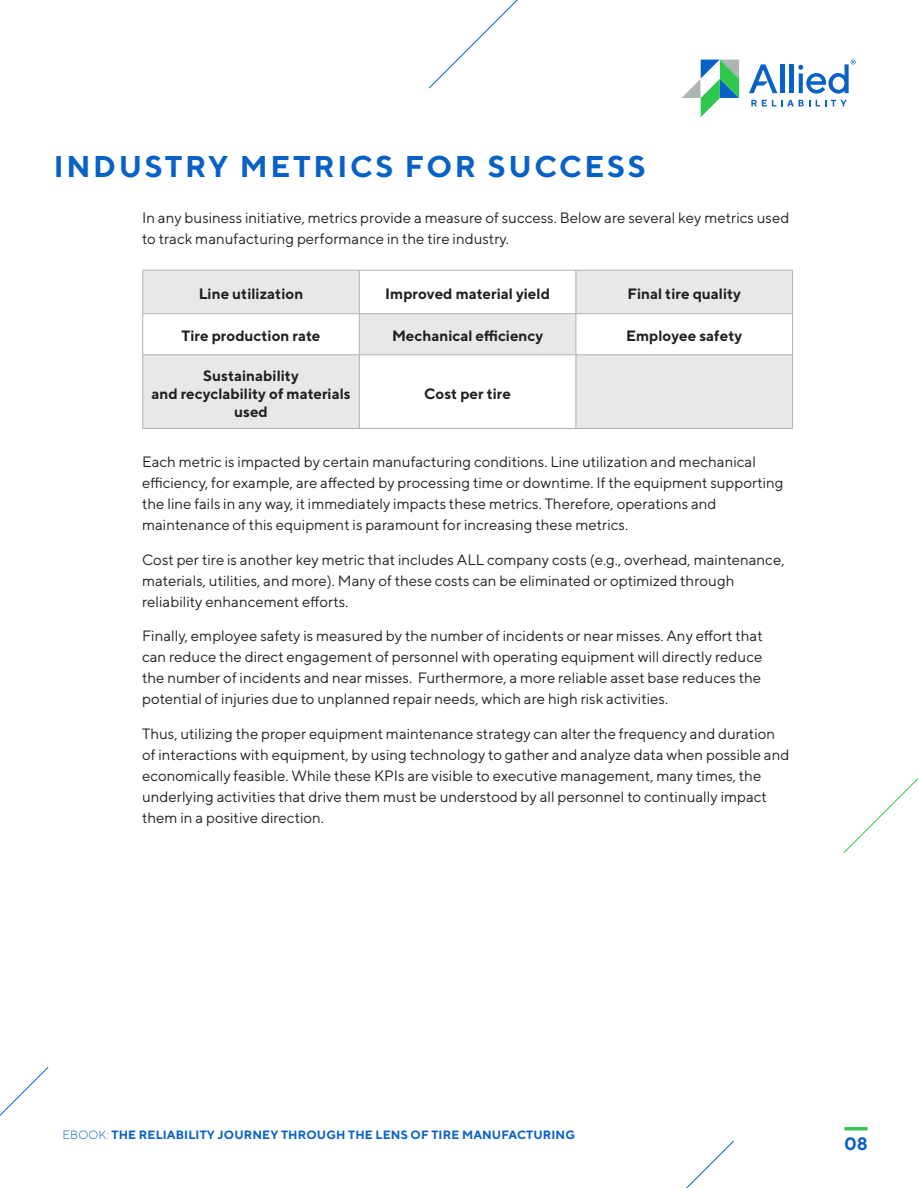
<style>
.page{position:relative;width:918px;height:1188px;background:#fff}
.page>*{position:absolute;margin:0;border:0;box-sizing:border-box;transform-origin:0 0}
.t1{font:700 30px "TT Norms";letter-spacing:.09em;color:#0861c7}
.t2{font:700 18px "TT Norms";color:#0861c7}
.t3{font:15px/21px "TT Norms";color:#231f20}
.t4{font:700 15px/18px "TT Norms";color:#231f20;text-align:center}
.t5{font:700 12px "TT Norms";letter-spacing:.01em;color:#0861c7}
.s1{font-weight:300}
</style>
<div class="page">
<svg style="left:681px;top:60px;width:58px;height:57px"></svg>
<svg style="left:751px;top:100px;width:59px;height:6px"></svg>
<svg style="left:816px;top:100px;width:31px;height:6px"></svg>
<div style="left:780px;top:64px;width:5px;height:29px;background:#0861c7"></div>
<hr style="left:790px;top:64px;width:4px;height:29px;background:#0861c7">
<svg style="left:749px;top:64px;width:28px;height:29px"></svg>
<svg style="left:798px;top:60px;width:58px;height:34px"></svg>
<svg style="left:428px;top:0;width:90px;height:89px"></svg>
<svg style="left:843px;top:778px;width:75px;height:75px"></svg>
<svg style="left:686px;top:1140px;width:48px;height:48px"></svg>
<hr style="left:845px;top:1127px;width:22px;height:3px;background:#2dc84d">
<svg style="left:0;top:1067px;width:49px;height:49px"></svg>
<svg style="left:143px;top:271px;width:649px;height:157px;fill:#e7e8e8"></svg>
<hr style="left:143px;top:270px;width:216px;height:1px;background:#b2b2b2">
<hr style="left:142px;top:270px;width:1px;height:44px;background:#b2b2b2">
<hr style="left:359px;top:270px;width:217px;height:1px;background:#b2b2b2">
<hr style="left:359px;top:270px;width:1px;height:44px;background:#b2b2b2">
<hr style="left:576px;top:270px;width:217px;height:1px;background:#b2b2b2">
<hr style="left:576px;top:270px;width:1px;height:44px;background:#b2b2b2">
<hr style="left:792px;top:270px;width:1px;height:44px;background:#b2b2b2">
<hr style="left:143px;top:313px;width:216px;height:1px;background:#b2b2b2">
<hr style="left:142px;top:314px;width:1px;height:41px;background:#b2b2b2">
<hr style="left:359px;top:313px;width:217px;height:1px;background:#b2b2b2">
<hr style="left:359px;top:314px;width:1px;height:41px;background:#b2b2b2">
<hr style="left:576px;top:313px;width:217px;height:1px;background:#b2b2b2">
<hr style="left:576px;top:314px;width:1px;height:41px;background:#b2b2b2">
<hr style="left:792px;top:314px;width:1px;height:41px;background:#b2b2b2">
<hr style="left:143px;top:355px;width:216px;height:1px;background:#b2b2b2">
<hr style="left:142px;top:355px;width:1px;height:73px;background:#b2b2b2">
<hr style="left:359px;top:355px;width:217px;height:1px;background:#b2b2b2">
<hr style="left:359px;top:355px;width:1px;height:73px;background:#b2b2b2">
<hr style="left:576px;top:355px;width:217px;height:1px;background:#b2b2b2">
<hr style="left:576px;top:355px;width:1px;height:73px;background:#b2b2b2">
<hr style="left:792px;top:355px;width:1px;height:73px;background:#b2b2b2">
<hr style="left:143px;top:428px;width:216px;height:1px;background:#b2b2b2">
<hr style="left:359px;top:428px;width:217px;height:1px;background:#b2b2b2">
<hr style="left:576px;top:428px;width:217px;height:1px;background:#b2b2b2">
<p class="t1" style="left:54px;top:148px;width:594px">INDUSTRY METRICS FOR SUCCESS</p>
<p class="t3" style="left:142px;top:207px;width:649px">In any business initiative, metrics provide a measure of success. Below are several key metrics used to track manufacturing performance in the tire industry.</p>
<p class="t4" style="left:199px;top:285px;width:106px">Line utilization</p>
<p class="t4" style="left:385px;top:285px;width:166px">Improved material yield</p>
<p class="t4" style="left:627px;top:285px;width:115px">Final tire quality</p>
<p class="t4" style="left:182px;top:327px;width:140px">Tire production rate</p>
<p class="t4" style="left:392px;top:327px;width:153px">Mechanical efficiency</p>
<p class="t4" style="left:626px;top:327px;width:118px">Employee safety</p>
<p class="t4" style="left:151px;top:366px;width:201px">Sustainability<br>and recyclability of materials used</p>
<p class="t4" style="left:424px;top:384px;width:88px">Cost per tire</p>
<p class="t3" style="left:142px;top:451px;width:643px">Each metric is impacted by certain manufacturing conditions. Line utilization and mechanical efficiency, for example, are affected by processing time or downtime. If the equipment supporting the line fails in any way, it immediately impacts these metrics. Therefore, operations and maintenance of this equipment is paramount for increasing these metrics.</p>
<p class="t3" style="left:142px;top:549px;width:644px">Cost per tire is another key metric that includes ALL company costs (e.g., overhead, maintenance, materials, utilities, and more). Many of these costs can be eliminated or optimized through reliability enhancement efforts.</p>
<p class="t3" style="left:142px;top:625px;width:622px;text-align:justify">Finally, employee safety is measured by the number of incidents or near misses. Any effort that can reduce the direct engagement of personnel with operating equipment will directly reduce the number of incidents and near misses. Furthermore, a more reliable asset base reduces the potential of injuries due to unplanned repair needs, which are high risk activities.</p>
<p class="t3" style="left:142px;top:723px;width:649px">Thus, utilizing the proper equipment maintenance strategy can alter the frequency and duration of interactions with equipment, by using technology to gather and analyze data when possible and economically feasible. While these KPIs are visible to executive management, many times, the underlying activities that drive them must be understood by all personnel to continually impact them in a positive direction.</p>
<p class="t5" style="left:63px;top:1127px;width:514px"><span class="s1">EBOOK:</span> THE RELIABILITY JOURNEY THROUGH THE LENS OF TIRE MANUFACTURING</p>
<p class="t2" style="left:844px;top:1132px;width:25px">08</p>
</div>
